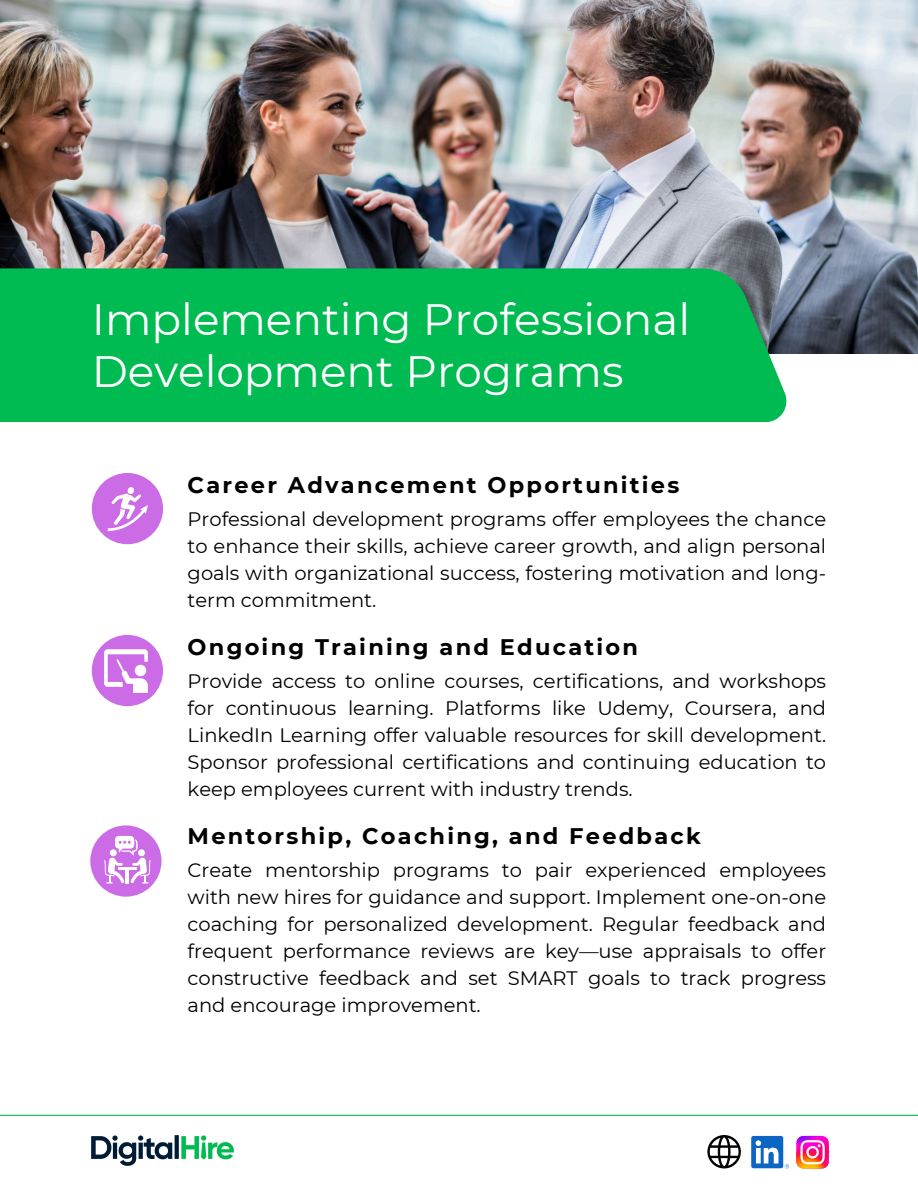
<style>
.page{position:relative;width:918px;height:1188px;background:#fff}
.page>*{position:absolute;margin:0;border:0;box-sizing:border-box;transform-origin:0 0}
.t1{font:43.8px/51.8px "Montserrat";color:#fff}
.t2{font:700 22.5px "Montserrat";letter-spacing:.1em;color:#000}
.t3{font:19.5px/27px "Montserrat";color:#000;text-align:justify}
</style>
<div class="page">
<hr style="left:0;top:1115px;width:918px;height:1px;background:#00ba52">
<svg style="left:751px;top:1136px;width:38px;height:33px"></svg>
<svg style="left:796px;top:1136px;width:33px;height:33px"></svg>
<svg style="left:707px;top:1135px;width:34px;height:33px"></svg>
<img style="left:0;top:0;width:918px;height:353px">
<div style="left:0;top:268px;width:787px;height:154px;background:#00ba52"></div>
<div style="left:92px;top:473px;width:71px;height:71px;background:#cb6ce6;border-radius:50%"></div>
<svg style="left:107px;top:487px;width:41px;height:44px"></svg>
<div style="left:92px;top:635px;width:71px;height:71px;background:#cb6ce6;border-radius:50%"></div>
<svg style="left:104px;top:649px;width:44px;height:44px"></svg>
<div style="left:90px;top:825px;width:72px;height:72px;background:#cb6ce6;border-radius:50%"></div>
<svg style="left:104px;top:836px;width:46px;height:47px"></svg>
<img style="left:92px;top:1135px;width:142px;height:30px">
<p class="t1" style="left:92px;top:294px;width:600px">Implementing Professional<br>Development Programs</p>
<h1 class="t2" style="left:188px;top:471px;width:493px">Career Advancement Opportunities</h1>
<p class="t3" style="left:188px;top:505px;width:640px">Professional development programs offer employees the chance to enhance their skills, achieve career growth, and align personal goals with organizational success, fostering motivation and long&shy;term commitment.</p>
<p class="t2" style="left:188px;top:633px;width:452px">Ongoing Training and Education</p>
<p class="t3" style="left:188px;top:667px;width:640px">Provide access to online courses, certifications, and workshops for continuous learning. Platforms like Udemy, Coursera, and LinkedIn Learning offer valuable resources for skill development.<br>Sponsor professional certifications and continuing education to keep employees current with industry trends.</p>
<h2 class="t2" style="left:188px;top:822px;width:515px">Mentorship, Coaching, and Feedback</h2>
<p class="t3" style="left:188px;top:856px;width:640px">Create mentorship programs to pair experienced employees with new hires for guidance and support. Implement one-on-one coaching for personalized development. Regular feedback and frequent performance reviews are key—use appraisals to offer constructive feedback and set SMART goals to track progress and encourage improvement.</p>
</div>
